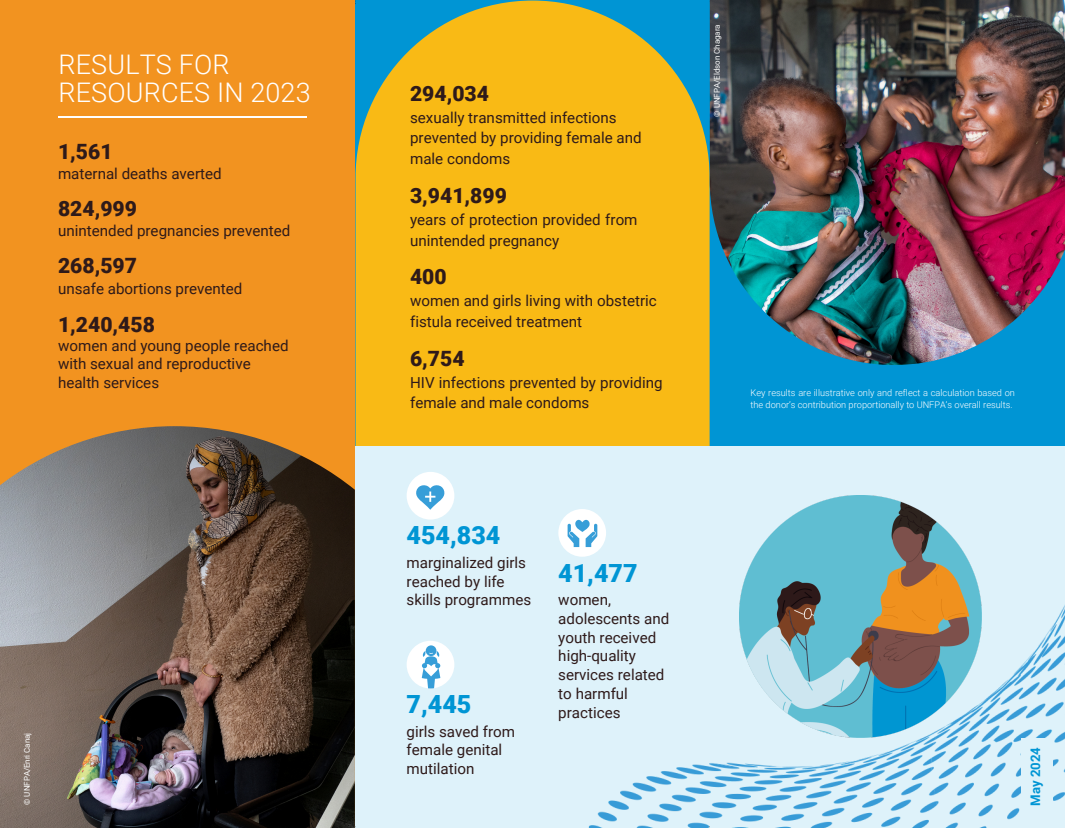
<style>
.page{position:relative;width:1065px;height:828px;background:#fff}
.page>*{position:absolute;margin:0;border:0;box-sizing:border-box;transform-origin:0 0}
.t1{font:300 27px/28.6px "Roboto";letter-spacing:.005em;color:#fff}
.t2{font:900 25px "Roboto";color:#0095d4}
.t3{font:900 21.12px "Roboto";color:#2e1a1a}
.t4{font:15.12px/18.8px "Roboto";color:#2e1a1a}
.t5{font:700 13.12px "Roboto";color:#0095d4}
.t6{font:300 9.25px/11.9px "Roboto";color:#fff}
.t7{font:7.88px "Roboto";color:#fff}
</style>
<div class="page">
<div style="left:355px;top:0;width:709px;height:453px;background:#0095d4"></div>
<svg style="left:355px;top:1px;width:354px;height:446px;background:#e3b626"></svg>
<div style="left:354px;top:447px;width:710px;height:381px;background:#def2fa"></div>
<div style="left:0;top:0;width:354px;height:828px;background:#f29320"></div>
<img style="left:709px;top:0;width:355px;height:365px">
<img style="left:0;top:426px;width:355px;height:402px">
<hr style="left:58px;top:116px;width:249px;height:2px;background:#fff">
<div style="left:406px;top:472px;width:48px;height:47px;background:#fff;border-radius:50%"></div>
<svg style="left:416px;top:485px;width:28px;height:25px"></svg>
<div style="left:406px;top:641px;width:48px;height:47px;background:#fff;border-radius:50%"></div>
<svg style="left:421px;top:645px;width:19px;height:44px"></svg>
<div style="left:558px;top:509px;width:48px;height:48px;background:#fff;border-radius:50%"></div>
<svg style="left:567px;top:520px;width:30px;height:27px"></svg>
<img style="left:588px;top:602px;width:476px;height:226px">
<img style="left:739px;top:495px;width:242px;height:242px">
<div style="left:1021px;top:738px;width:31px;height:77px;background:#def2fa"></div>
<h3 class="t1" style="left:58px;top:50px;width:253px">RESULTS FOR<br>RESOURCES IN 2023</h3>
<h4 class="t3" style="left:58px;top:139px;width:56px">1,561</h4>
<h6 class="t4" style="left:58px;top:164px;width:165px">maternal deaths averted</h6>
<h2 class="t3" style="left:58px;top:197px;width:80px">824,999</h2>
<p class="t3" style="left:58px;top:254px;width:80px">268,597</p>
<h5 class="t3" style="left:58px;top:312px;width:98px">1,240,458</h5>
<h3 class="t4" style="left:58px;top:222px;width:234px">unintended pregnancies prevented</h3>
<h1 class="t4" style="left:58px;top:279px;width:186px">unsafe abortions prevented</h1>
<h4 class="t4" style="left:58px;top:336px;width:232px">women and young people reached with sexual and reproductive health services</h4>
<p class="t7" style="left:23px;top:805px;width:74px;rotate:-90deg">© UNFPA/Enri Canaj</p>
<p class="t3" style="left:410px;top:81px;width:80px">294,034</p>
<h4 class="t4" style="left:410px;top:107px;width:233px;line-height:20.8px">sexually transmitted infections prevented by providing female and male condoms</h4>
<p class="t3" style="left:410px;top:184px;width:98px">3,941,899</p>
<h3 class="t4" style="left:410px;top:209px;width:229px;line-height:20.8px">years of protection provided from unintended pregnancy</h3>
<h3 class="t3" style="left:410px;top:265px;width:38px">400</h3>
<h3 class="t4" style="left:410px;top:291px;width:248px;line-height:20.8px">women and girls living with obstetric fistula received treatment</h3>
<h4 class="t3" style="left:410px;top:346px;width:56px">6,754</h4>
<h4 class="t4" style="left:410px;top:372px;width:254px;line-height:20.8px">HIV infections prevented by providing female and male condoms</h4>
<h4 class="t7" style="left:712px;top:116px;width:94px;rotate:-90deg">© UNFPA/Eldson Chagara</h4>
<h2 class="t6" style="left:750px;top:387px;width:266px">Key results are illustrative only and reflect a calculation based on the donor’s contribution proportionally to UNFPA’s overall results.</h2>
<p class="t2" style="left:406px;top:521px;width:95px">454,834</p>
<h4 class="t4" style="left:406px;top:553px;width:126px">marginalized girls reached by life skills programmes</h4>
<p class="t2" style="left:558px;top:558px;width:81px">41,477</p>
<p class="t4" style="left:558px;top:590px;width:112px">women, adolescents and youth received high-quality services related to harmful</p>
<p class="t2" style="left:406px;top:690px;width:66px">7,445</p>
<p class="t4" style="left:558px;top:703px;width:64px">practices</p>
<h3 class="t4" style="left:406px;top:722px;width:110px">girls saved from female genital mutilation</h3>
<h4 class="t5" style="left:1027px;top:806px;width:60px;rotate:-90deg">May 2024</h4>
</div>
